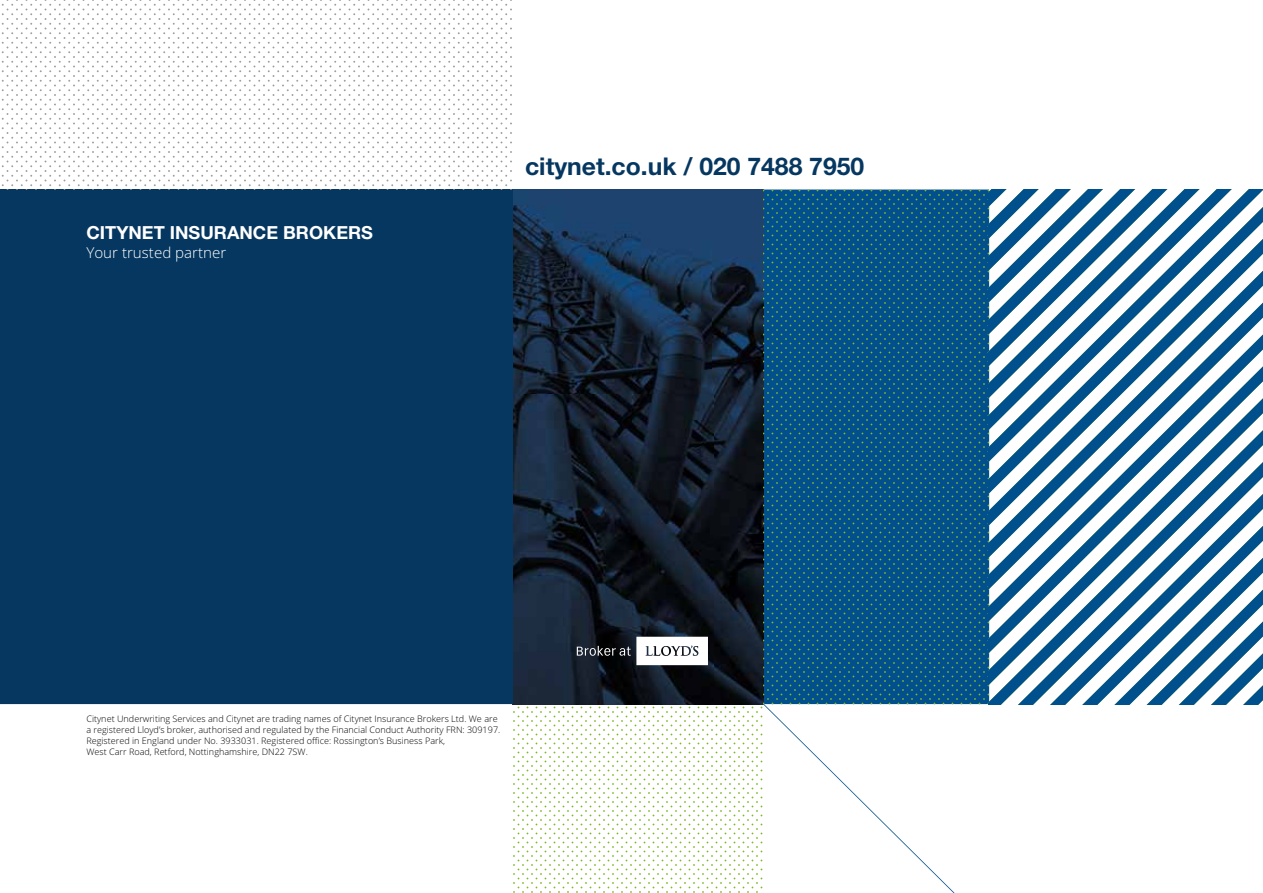
<style>
.page{position:relative;width:1263px;height:893px;background:#fff}
.page>*{position:absolute;margin:0;border:0;box-sizing:border-box;transform-origin:0 0}
.t1{font:700 24.45px "Helvetica Neue";color:#063760}
.t2{font:700 18px "Helvetica Neue";color:#fff}
.t3{font:300 15px "Open Sans";color:#fff}
.t4{font:300 9px/10.8px "Open Sans";color:#000}
</style>
<div class="page">
<img style="left:512px;top:190px;width:251px;height:514px">
<svg style="left:763px;top:704px;width:191px;height:189px"></svg>
<div style="left:0;top:190px;width:512px;height:514px;background:#063760"></div>
<svg style="left:577px;top:637px;width:131px;height:28px"></svg>
<svg style="left:0;top:0;width:512px;height:190px"></svg>
<svg style="left:512px;top:704px;width:251px;height:189px"></svg>
<svg style="left:763px;top:189px;width:226px;height:515px;background:#085586"></svg>
<svg style="left:989px;top:530px;width:274px;height:18px"></svg>
<svg style="left:989px;top:498px;width:274px;height:32px"></svg>
<svg style="left:989px;top:466px;width:274px;height:32px"></svg>
<svg style="left:989px;top:434px;width:274px;height:32px"></svg>
<svg style="left:989px;top:402px;width:274px;height:32px"></svg>
<svg style="left:989px;top:370px;width:274px;height:32px"></svg>
<svg style="left:989px;top:338px;width:274px;height:32px"></svg>
<svg style="left:989px;top:189px;width:274px;height:149px"></svg>
<svg style="left:989px;top:548px;width:274px;height:157px"></svg>
<h2 class="t2" style="left:86px;top:218px;width:288px">CITYNET INSURANCE BROKERS</h2>
<h3 class="t3" style="left:86px;top:243px;width:141px">Your trusted partner</h3>
<h1 class="t1" style="left:525px;top:147px;width:341px">citynet.co.uk / 020 7488 7950</h1>
<p class="t4" style="left:86px;top:713px;width:415px">Citynet Underwriting Services and Citynet are trading names of Citynet Insurance Brokers Ltd. We are a registered Lloyd’s broker, authorised and regulated by the Financial Conduct Authority FRN: 309197.<br>Registered in England under No. 3933031. Registered office: Rossington’s Business Park,<br>West Carr Road, Retford, Nottinghamshire, DN22 7SW.</p>
</div>
